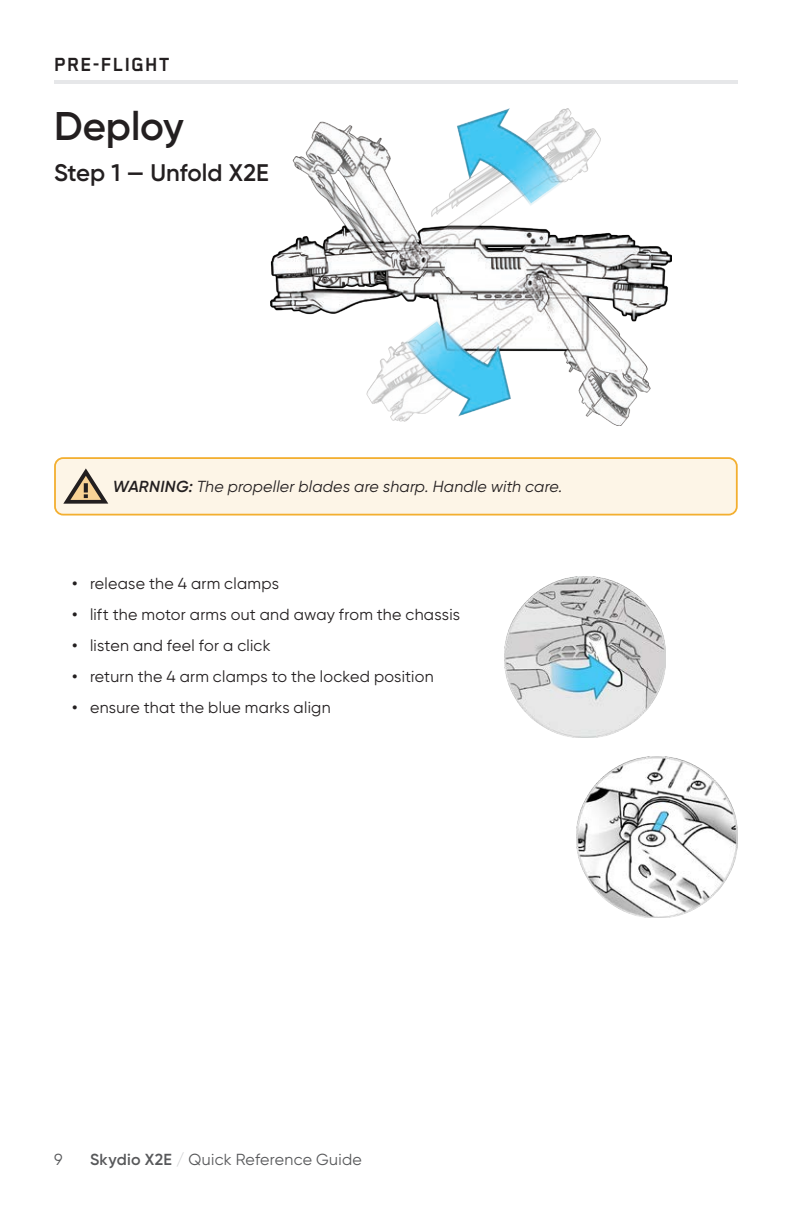
<style>
.page{position:relative;width:792px;height:1224px;background:#fff}
.page>*{position:absolute;margin:0;border:0;box-sizing:border-box;transform-origin:0 0}
.t1{font:600 40px "Gilroy";color:#231f20}
.Body_copy{font:600 24px "Gilroy";color:#231f20}
.t2{font:700 22px "Blender";letter-spacing:.065em;color:#231f20}
.t3{font:16px "Gilroy";letter-spacing:.02em;color:#231f20}
.Copy_text{font:italic 16px "Gilroy";letter-spacing:.015em;color:#231f20}
.t4{font:16px "Gilroy";letter-spacing:.02em;color:#57585a}
.s1{font-weight:600}
.s2{color:#d1d2d4}
</style>
<div class="page">
<hr style="left:54px;top:80px;width:684px;height:4px;background:#e6e7e9">
<img style="left:270px;top:108px;width:401px;height:317px">
<img style="left:504px;top:576px;width:162px;height:162px">
<img style="left:576px;top:756px;width:162px;height:162px">
<div style="left:55px;top:458px;width:682px;height:57px;background:#fdf5e7;border-radius:8px"></div>
<div style="left:54px;top:457px;width:684px;height:59px;border:2px solid #f3af30;border-radius:8px"></div>
<svg style="left:63px;top:468px;width:45px;height:36px"></svg>
<svg style="left:84px;top:483px;width:4px;height:10px"></svg>
<p class="t2" style="left:54px;top:52px;width:117px">PRE-FLIGHT</p>
<p class="t1" style="left:54px;top:101px;width:132px">Deploy</p>
<p class="Body_copy" style="left:54px;top:158px;width:217px">Step 1 — Unfold X2E</p>
<p class="Copy_text" style="left:113px;top:477px;width:451px"><span class="s1">WARNING:</span> The propeller blades are sharp. Handle with care.</p>
<p class="t3" style="left:72px;top:573px;width:209px"><span class="s1">•</span> release the 4 arm clamps</p>
<p class="t3" style="left:72px;top:604px;width:390px"><span class="s1">•</span> lift the motor arms out and away from the chassis</p>
<p class="t3" style="left:72px;top:635px;width:200px"><span class="s1">•</span> listen and feel for a click</p>
<p class="t3" style="left:72px;top:666px;width:363px"><span class="s1">•</span> return the 4 arm clamps to the locked position</p>
<p class="t3" style="left:72px;top:697px;width:260px"><span class="s1">•</span> ensure that the blue marks align</p>
<p class="t4" style="left:54px;top:1149px;width:10px">9</p>
<p class="t4" style="left:90px;top:1149px;width:273px"><span class="s1">Skydio X2E</span> <span class="s2">/</span> Quick Reference Guide</p>
</div>
